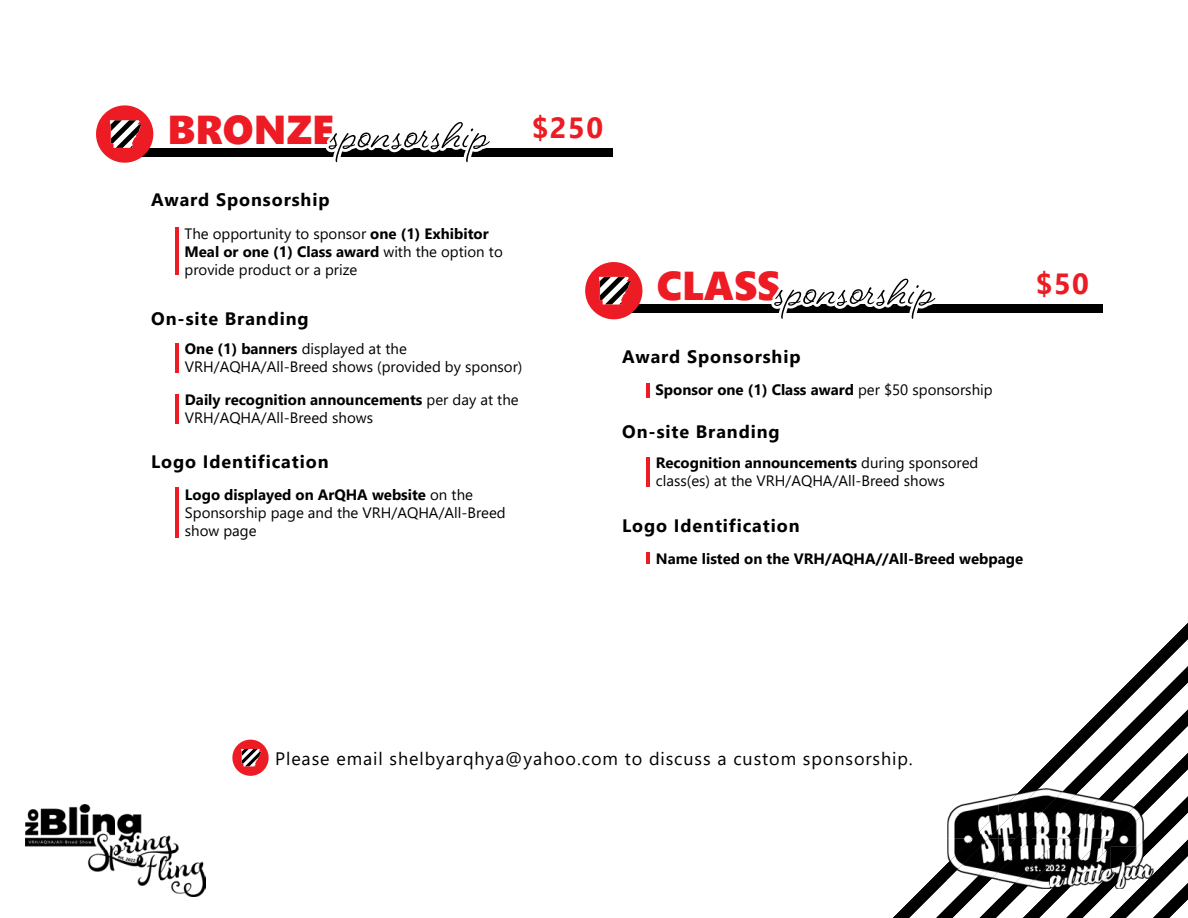
<style>
.page{position:relative;width:1188px;height:918px;background:#fff}
.page>*{position:absolute;margin:0;border:0;box-sizing:border-box;transform-origin:0 0}
.t1{font:40.35px "Segoe UI Black";color:#ed1c24}
.t2{font:700 29.1px "Segoe UI";color:#ed1c24}
.t3{font:700 18px "Segoe UI";letter-spacing:.05em;color:#000}
.t4{font:18px "Segoe UI";letter-spacing:.05em;color:#000}
.t5{font:15px/18px "Segoe UI";color:#000}
.t6{font:700 15px "Segoe UI";color:#000}
.s1{font-weight:700}
.s2{font-weight:400}
</style>
<div class="page">
<hr style="left:646px;top:457px;width:3px;height:30px;background:#ed1c24">
<svg style="left:646px;top:552px;width:3px;height:12px"></svg>
<hr style="left:646px;top:384px;width:3px;height:14px;background:#ed1c24">
<hr style="left:175px;top:394px;width:3px;height:30px;background:#ed1c24">
<hr style="left:175px;top:343px;width:3px;height:30px;background:#ed1c24">
<hr style="left:175px;top:487px;width:3px;height:50px;background:#ed1c24">
<svg style="left:893px;top:623px;width:295px;height:295px"></svg>
<svg style="left:936px;top:666px;width:252px;height:252px"></svg>
<hr style="left:175px;top:227px;width:3px;height:48px;background:#ed1c24">
<div style="left:630px;top:305px;width:473px;height:8px;background:#000"></div>
<svg style="left:771px;top:278px;width:167px;height:41px"></svg>
<svg style="left:232px;top:740px;width:37px;height:36px"></svg>
<svg style="left:585px;top:262px;width:57px;height:57px"></svg>
<div style="left:140px;top:148px;width:473px;height:8px;background:#000"></div>
<img style="left:25px;top:805px;width:180px;height:91px">
<img style="left:947px;top:788px;width:33px;height:46px">
<img style="left:947px;top:880px;width:18px;height:9px">
<img style="left:977px;top:818px;width:3px;height:16px">
<img style="left:947px;top:834px;width:33px;height:46px">
<img style="left:965px;top:850px;width:15px;height:39px">
<svg style="left:980px;top:710px;width:208px;height:208px"></svg>
<img style="left:1103px;top:788px;width:50px;height:51px">
<img style="left:1052px;top:839px;width:51px;height:50px">
<img style="left:1103px;top:839px;width:15px;height:15px">
<img style="left:1124px;top:831px;width:29px;height:45px">
<img style="left:1095px;top:860px;width:29px;height:29px">
<img style="left:1139px;top:874px;width:14px;height:15px">
<svg style="left:326px;top:122px;width:167px;height:41px"></svg>
<svg style="left:96px;top:105px;width:57px;height:58px"></svg>
<h1 class="t1" style="left:168px;top:100px;width:168px">BRONZE</h1>
<h2 class="t2" style="left:532px;top:100px;width:73px">$250</h2>
<p class="t3" style="left:151px;top:183px;width:180px">Award Sponsorship</p>
<p class="t5" style="left:185px;top:223px;width:320px">The opportunity to sponsor <span class="s1">one (1) Exhibitor<br>Meal or one (1) Class award</span> with the option to provide product or a prize</p>
<p class="t3" style="left:151px;top:301px;width:159px">On-site Branding</p>
<p class="t5" style="left:185px;top:338px;width:339px"><span class="s1">One (1) banners</span> displayed at the<br>VRH/AQHA/All-Breed shows (provided by sponsor)</p>
<p class="t5" style="left:185px;top:389px;width:335px"><span class="s1">Daily recognition announcements</span> per day at the<br>VRH/AQHA/All-Breed shows</p>
<p class="t3" style="left:151px;top:444px;width:179px">Logo Identification</p>
<p class="t5" style="left:185px;top:484px;width:322px"><span class="s1">Logo displayed on ArQHA website</span> on the<br>Sponsorship page and the VRH/AQHA/All-Breed show page</p>
<h1 class="t1" style="left:657px;top:257px;width:125px">CLASS</h1>
<h2 class="t2" style="left:1036px;top:257px;width:55px">$50</h2>
<p class="t3" style="left:622px;top:339px;width:180px">Award Sponsorship</p>
<p class="t6" style="left:656px;top:376px;width:339px">Sponsor one (1) Class award <span class="s2">per $50 sponsorship</span></p>
<p class="t3" style="left:622px;top:415px;width:159px">On-site Branding</p>
<p class="t5" style="left:656px;top:452px;width:324px"><span class="s1">Recognition announcements</span> during sponsored class(es) at the VRH/AQHA/All-Breed shows</p>
<p class="t3" style="left:622px;top:508px;width:179px">Logo Identification</p>
<p class="t6" style="left:656px;top:544px;width:369px">Name listed on the VRH/AQHA//All-Breed webpage</p>
<p class="t4" style="left:275px;top:742px;width:639px">Please email shelbyarqhya@yahoo.com to discuss a custom sponsorship.</p>
</div>
